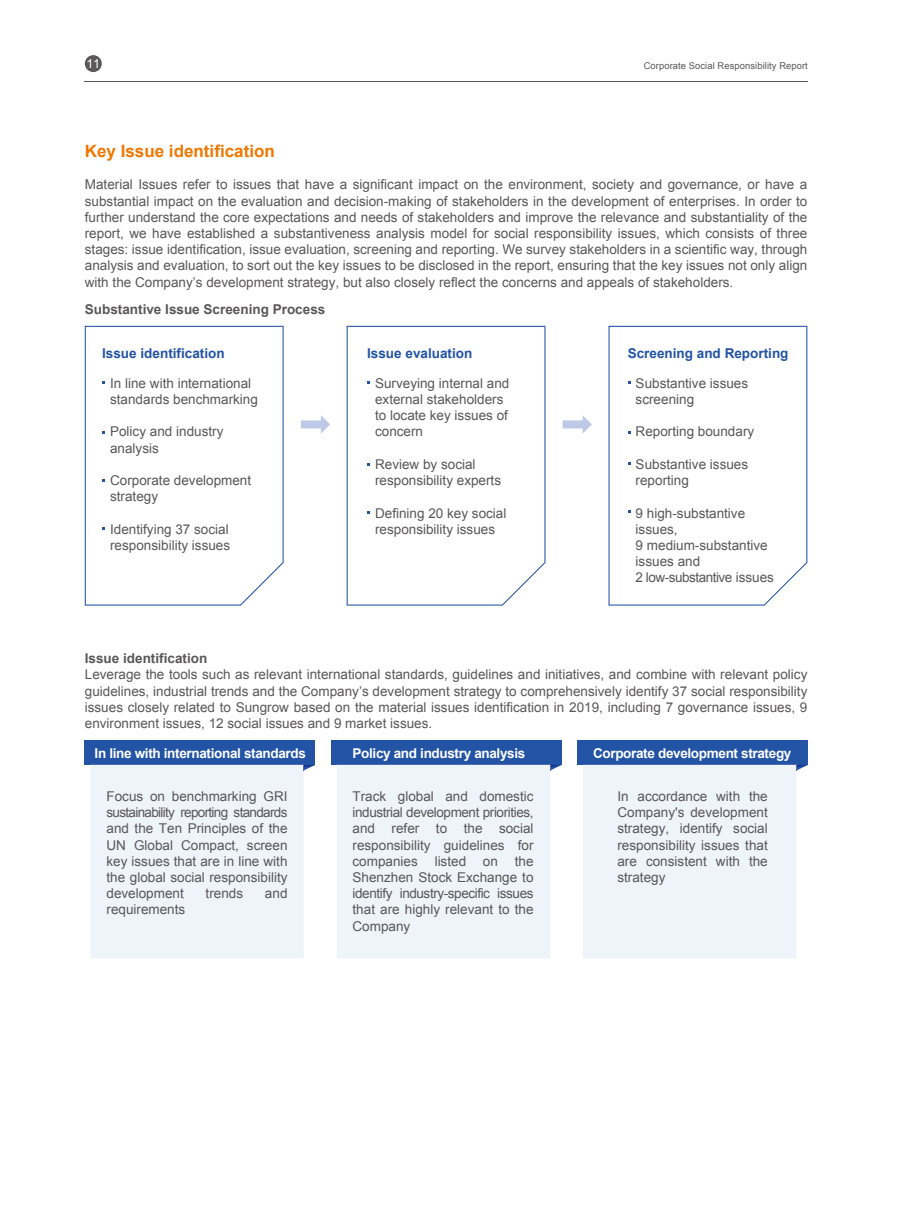
<style>
.page{position:relative;width:906px;height:1208px;background:#fff}
.page>*{position:absolute;margin:0;border:0;box-sizing:border-box;transform-origin:0 0}
.t1{font:700 16.95px "Arial";color:#ee7800}
.t2{font:13.5px/16.2px "Arial";color:#595757}
.t3{font:700 13.5px "Arial";letter-spacing:-.025em;color:#fff}
.t4{font:700 13.5px "Arial";color:#2353a4}
.t5{font:700 13.5px "Arial";color:#595757}
.t6{font:12.45px "Arial";color:#fff}
.t7{font:9.3px "Arial";letter-spacing:.01em;color:#595757}
</style>
<div class="page">
<hr style="left:85px;top:81px;width:723px;height:1px;background:#595757">
<div style="left:85px;top:55px;width:17px;height:17px;background:#595757;border-radius:50%"></div>
<svg style="left:85px;top:326px;width:199px;height:279px"></svg>
<svg style="left:347px;top:326px;width:198px;height:279px"></svg>
<svg style="left:608px;top:326px;width:199px;height:279px"></svg>
<svg style="left:301px;top:415px;width:29px;height:19px"></svg>
<svg style="left:562px;top:415px;width:30px;height:19px"></svg>
<div style="left:85px;top:740px;width:230px;height:25px;background:#2353a4"></div>
<div style="left:90px;top:765px;width:225px;height:193px;background:#eff3fa"></div>
<div style="left:331px;top:740px;width:230px;height:25px;background:#2353a4"></div>
<div style="left:337px;top:765px;width:224px;height:193px;background:#eff3fa"></div>
<div style="left:577px;top:740px;width:231px;height:25px;background:#2353a4"></div>
<div style="left:583px;top:765px;width:225px;height:193px;background:#eff3fa"></div>
<p class="t6" style="left:86px;top:55px;width:15px">11</p>
<p class="t7" style="left:644px;top:60px;width:166px">Corporate Social Responsibility Report</p>
<p class="t1" style="left:85px;top:140px;width:191px">Key Issue identification</p>
<p class="t2" style="left:85px;top:177px;width:724px;text-align:justify">Material Issues refer to issues that have a significant impact on the environment, society and governance, or have a substantial impact on the evaluation and decision-making of stakeholders in the development of enterprises. In order to further understand the core expectations and needs of stakeholders and improve the relevance and substantiality of the report, we have established a substantiveness analysis model for social responsibility issues, which consists of three stages: issue identification, issue evaluation, screening and reporting. We survey stakeholders in a scientific way, through analysis and evaluation, to sort out the key issues to be disclosed in the report, ensuring that the key issues not only align with the Company’s development strategy, but also closely reflect the concerns and appeals of stakeholders.</p>
<p class="t5" style="left:85px;top:300px;width:242px">Substantive Issue Screening Process</p>
<p class="t4" style="left:102px;top:344px;width:124px">Issue identification</p>
<p class="t2" style="left:110px;top:375px;width:149px">In line with international standards benchmarking</p>
<p class="t2" style="left:110px;top:424px;width:115px">Policy and industry analysis</p>
<p class="t2" style="left:110px;top:472px;width:143px">Corporate development strategy</p>
<p class="t2" style="left:110px;top:521px;width:122px">Identifying 37 social responsibility issues</p>
<p class="t4" style="left:367px;top:344px;width:107px">Issue evaluation</p>
<p class="t2" style="left:375px;top:375px;width:136px">Surveying internal and external stakeholders to locate key issues of concern</p>
<p class="t2" style="left:375px;top:456px;width:128px">Review by social responsibility experts</p>
<p class="t2" style="left:375px;top:505px;width:133px">Defining 20 key social responsibility issues</p>
<p class="t4" style="left:627px;top:344px;width:162px">Screening and Reporting</p>
<p class="t2" style="left:635px;top:375px;width:114px">Substantive issues screening</p>
<p class="t2" style="left:635px;top:424px;width:120px">Reporting boundary</p>
<p class="t2" style="left:635px;top:456px;width:114px">Substantive issues reporting</p>
<p class="t2" style="left:635px;top:505px;width:140px">9 high-substantive issues,<br>9 medium-substantive issues and<br>2 low-substantive issues</p>
<p class="t5" style="left:85px;top:649px;width:124px">Issue identification</p>
<p class="t2" style="left:85px;top:666px;width:724px;text-align:justify">Leverage the tools such as relevant international standards, guidelines and initiatives, and combine with relevant policy guidelines, industrial trends and the Company’s development strategy to comprehensively identify 37 social responsibility issues closely related to Sungrow based on the material issues identification in 2019, including 7 governance issues, 9 environment issues, 12 social issues and 9 market issues.</p>
<p class="t3" style="left:95px;top:744px;width:213px">In line with international standards</p>
<p class="t2" style="left:106px;top:788px;width:182px;text-align:justify">Focus on benchmarking GRI sustainability reporting standards and the Ten Principles of the UN Global Compact, screen key issues that are in line with the global social responsibility development</p>
<p class="t3" style="left:352px;top:744px;width:174px">Policy and industry analysis</p>
<p class="t3" style="left:593px;top:744px;width:200px">Corporate development strategy</p>
<p class="t2" style="left:352px;top:788px;width:182px;text-align:justify">Track global and domestic industrial development priorities, and refer to the social responsibility guidelines for companies listed on the Shenzhen Stock Exchange to identify industry-specific issues that are highly relevant to the Company</p>
<p class="t2" style="left:617px;top:788px;width:152px;text-align:justify">In accordance with the Company's development strategy, identify social responsibility issues that are consistent with the strategy</p>
<p class="t2" style="left:206px;top:885px;width:39px">trends</p>
<p class="t2" style="left:265px;top:885px;width:24px">and</p>
<p class="t2" style="left:106px;top:901px;width:80px">requirements</p>
</div>
